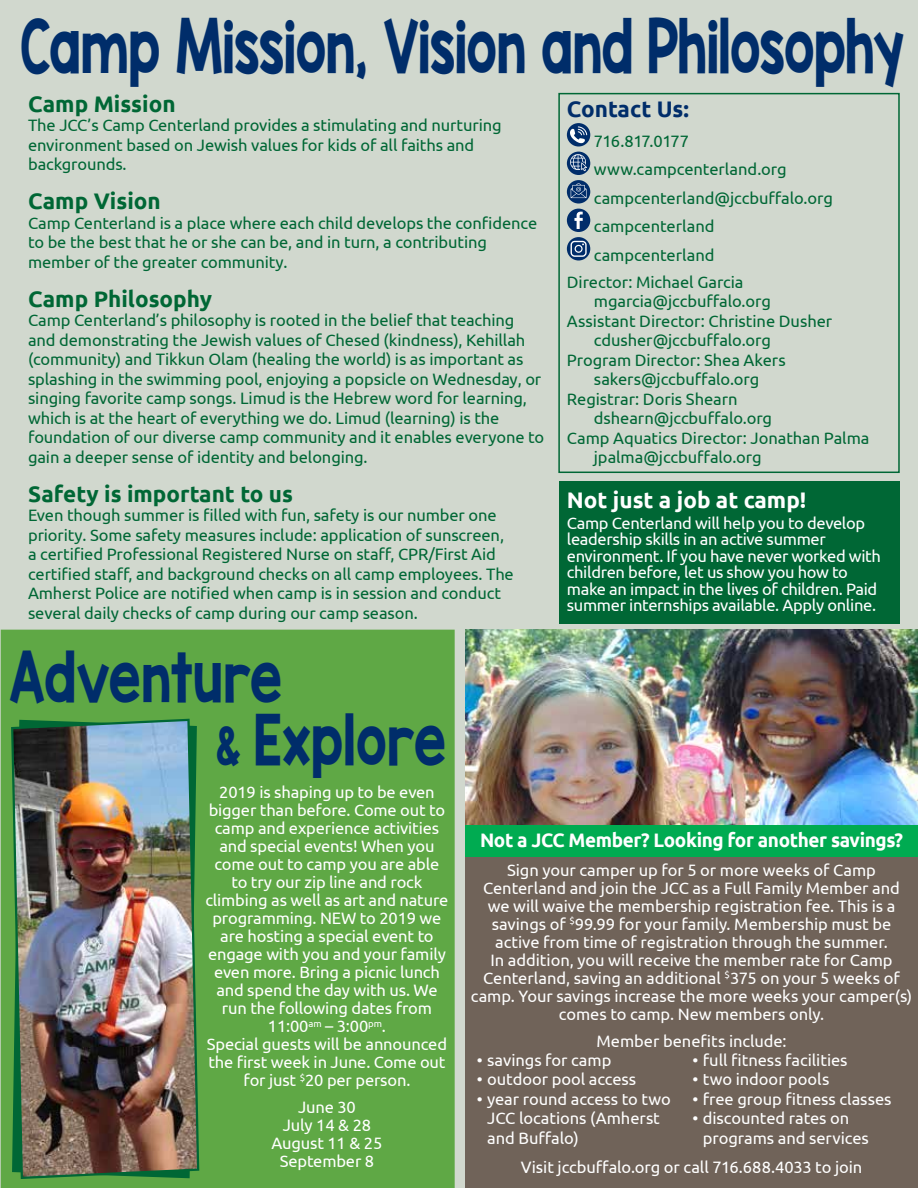
<style>
.page{position:relative;width:918px;height:1188px;background:#d1d8ce}
.page>*{position:absolute;margin:0;border:0;box-sizing:border-box;transform-origin:0 0}
.t1{font:62.85px "KG Blank Space Solid";letter-spacing:-.01em;color:#002d6a;scale:.74 1}
.t2{font:58.65px/62.8px "KG Blank Space Solid";color:#002d6a;scale:.8 1}
.t3{font:700 22.5px "Ubuntu";color:#006735}
.t4{font:700 22.5px "Ubuntu";color:#fff}
.t5{font:700 22.5px "Ubuntu";color:#002d6a}
.t6{font:700 19.5px "Ubuntu";letter-spacing:-.02em;color:#fff}
.t7{font:16.5px/19.5px "Ubuntu";letter-spacing:-.005em;color:#006735}
.t8{font:16.5px/18px "Ubuntu";letter-spacing:-.01em;color:#fff}
.s1{font-size:44.85px}
</style>
<div class="page">
<div style="left:1px;top:630px;width:454px;height:558px;background:#5fa845"></div>
<div style="left:559px;top:481px;width:340px;height:142px;background:#006735"></div>
<div style="left:558px;top:93px;width:342px;height:380px;border:2px solid #006735"></div>
<svg style="left:567px;top:123px;width:23px;height:24px"></svg>
<svg style="left:570px;top:126px;width:17px;height:17px"></svg>
<div style="left:567px;top:152px;width:23px;height:23px;background:#002d6a;border-radius:50%"></div>
<svg style="left:570px;top:154px;width:17px;height:17px"></svg>
<svg style="left:567px;top:180px;width:23px;height:24px"></svg>
<svg style="left:571px;top:183px;width:16px;height:15px"></svg>
<div style="left:567px;top:209px;width:23px;height:23px;background:#002d6a;border-radius:50%"></div>
<svg style="left:574px;top:212px;width:9px;height:17px"></svg>
<svg style="left:567px;top:237px;width:23px;height:24px"></svg>
<svg style="left:571px;top:241px;width:16px;height:16px"></svg>
<div style="left:466px;top:678px;width:452px;height:510px;background:#706359"></div>
<img style="left:466px;top:630px;width:451px;height:195px">
<div style="left:466px;top:825px;width:452px;height:32px;background:#00ab51"></div>
<img style="left:10px;top:718px;width:190px;height:462px">
<hr style="left:917px;top:0;width:1px;height:1188px;background:#d1d8ce">
<h1 class="t1" style="left:20px;top:5px;width:1198px">Camp Mission, Vision and Philosophy</h1>
<h3 class="t3" style="left:28px;top:90px;width:149px">Camp Mission</h3>
<p class="t7" style="left:28px;top:115px;width:475px">The JCC’s Camp Centerland provides a stimulating and nurturing environment based on Jewish values for kids of all faiths and backgrounds.</p>
<h3 class="t3" style="left:28px;top:187px;width:134px">Camp Vision</h3>
<p class="t7" style="left:28px;top:212px;width:511px">Camp Centerland is a place where each child develops the confidence to be the best that he or she can be, and in turn, a contributing member of the greater community.</p>
<h3 class="t3" style="left:28px;top:285px;width:186px">Camp Philosophy</h3>
<p class="t7" style="left:28px;top:310px;width:518px">Camp Centerland’s philosophy is rooted in the belief that teaching and demonstrating the Jewish values of Chesed (kindness), Kehillah (community) and Tikkun Olam (healing the world) is as important as splashing in the swimming pool, enjoying a popsicle on Wednesday, or singing favorite camp songs. Limud is the Hebrew word for learning, which is at the heart of everything we do. Limud (learning) is the foundation of our diverse camp community and it enables everyone to gain a deeper sense of identity and belonging.</p>
<h3 class="t3" style="left:28px;top:480px;width:267px">Safety is important to us</h3>
<p class="t7" style="left:28px;top:505px;width:487px">Even though summer is filled with fun, safety is our number one priority. Some safety measures include: application of sunscreen, a certified Professional Registered Nurse on staff, CPR/First Aid certified staff, and background checks on all camp employees. The Amherst Police are notified when camp is in session and conduct several daily checks of camp during our camp season.</p>
<h2 class="t2" style="left:216px;top:646px;width:290px;text-indent:-207px">Adventure<br><span class="s1">&amp;</span> Explore</h2>
<h3 class="t5" style="left:567px;top:95px;width:124px">Contact Us:</h3>
<p class="t7" style="left:594px;top:126px;width:241px;line-height:28.5px">716.817.0177 www.campcenterland.org campcenterland@jccbuffalo.org campcenterland campcenterland</p>
<p class="t7" style="left:567px;top:271px;width:178px">Director: Michael Garcia</p>
<p class="t7" style="left:594px;top:291px;width:178px">mgarcia@jccbuffalo.org</p>
<p class="t7" style="left:567px;top:310px;width:267px">Assistant Director: Christine Dusher</p>
<p class="t7" style="left:594px;top:330px;width:179px">cdusher@jccbuffalo.org</p>
<p class="t7" style="left:567px;top:349px;width:220px">Program Director: Shea Akers</p>
<p class="t7" style="left:594px;top:369px;width:167px">sakers@jccbuffalo.org</p>
<p class="t7" style="left:567px;top:388px;width:172px">Registrar: Doris Shearn</p>
<p class="t7" style="left:594px;top:408px;width:180px">dshearn@jccbuffalo.org</p>
<p class="t7" style="left:567px;top:427px;width:304px">Camp Aquatics Director: Jonathan Palma</p>
<p class="t7" style="left:594px;top:447px;width:169px">jpalma@jccbuffalo.org</p>
<h3 class="t4" style="left:567px;top:486px;width:241px">Not just a job at camp!</h3>
<p class="t8" style="left:567px;top:514px;width:316px;line-height:16.5px">Camp Centerland will help you to develop leadership skills in an active summer environment. If you have never worked with children before, let us show you how to make an impact in the lives of children. Paid summer internships available. Apply online.</p>
<p class="t8" style="left:205px;top:783px;width:245px;text-align:center">2019 is shaping up to be even bigger than before. Come out to camp and experience activities and special events! When you come out to camp you are able to try our zip line and rock climbing as well as art and nature programming. NEW to 2019 we are hosting a special event to engage with you and your family even more. Bring a picnic lunch and spend the day with us. We run the following dates from<br>11:00<sup>am</sup> – 3:00<sup>pm</sup>.<br>Special guests will be announced the first week in June. Come out for just <sup>$</sup>20 per person.</p>
<p class="t8" style="left:272px;top:1098px;width:112px;text-align:center">June 30<br>July 14 &amp; 28<br>August 11 &amp; 25<br>September 8</p>
<p class="t6" style="left:480px;top:828px;width:425px">Not a JCC Member? Looking for another savings?</p>
<p class="t8" style="left:471px;top:860px;width:443px;text-align:center">Sign your camper up for 5 or more weeks of Camp Centerland and join the JCC as a Full Family Member and we will waive the membership registration fee. This is a savings of <sup>$</sup>99.99 for your family. Membership must be active from time of registration through the summer.<br>In addition, you will receive the member rate for Camp Centerland, saving an additional <sup>$</sup>375 on your 5 weeks of camp. Your savings increase the more weeks your camper(s) comes to camp. New members only.</p>
<p class="t8" style="left:597px;top:1031px;width:192px">Member benefits include:</p>
<p class="t8" style="left:477px;top:1050px;width:136px">• savings for camp</p>
<p class="t8" style="left:477px;top:1070px;width:161px">• outdoor pool access</p>
<p class="t8" style="left:487px;top:1089px;width:185px;line-height:19.5px;text-indent:-10px">• year round access to two<br>JCC locations (Amherst and Buffalo)</p>
<p class="t8" style="left:692px;top:1050px;width:157px">• full fitness facilities</p>
<p class="t8" style="left:692px;top:1070px;width:139px">• two indoor pools</p>
<p class="t8" style="left:692px;top:1089px;width:201px">• free group fitness classes</p>
<p class="t8" style="left:703px;top:1108px;width:168px;line-height:19.5px;text-indent:-10px">• discounted rates on programs and services</p>
<p class="t8" style="left:521px;top:1157px;width:343px">Visit jccbuffalo.org or call 716.688.4033 to join</p>
</div>
